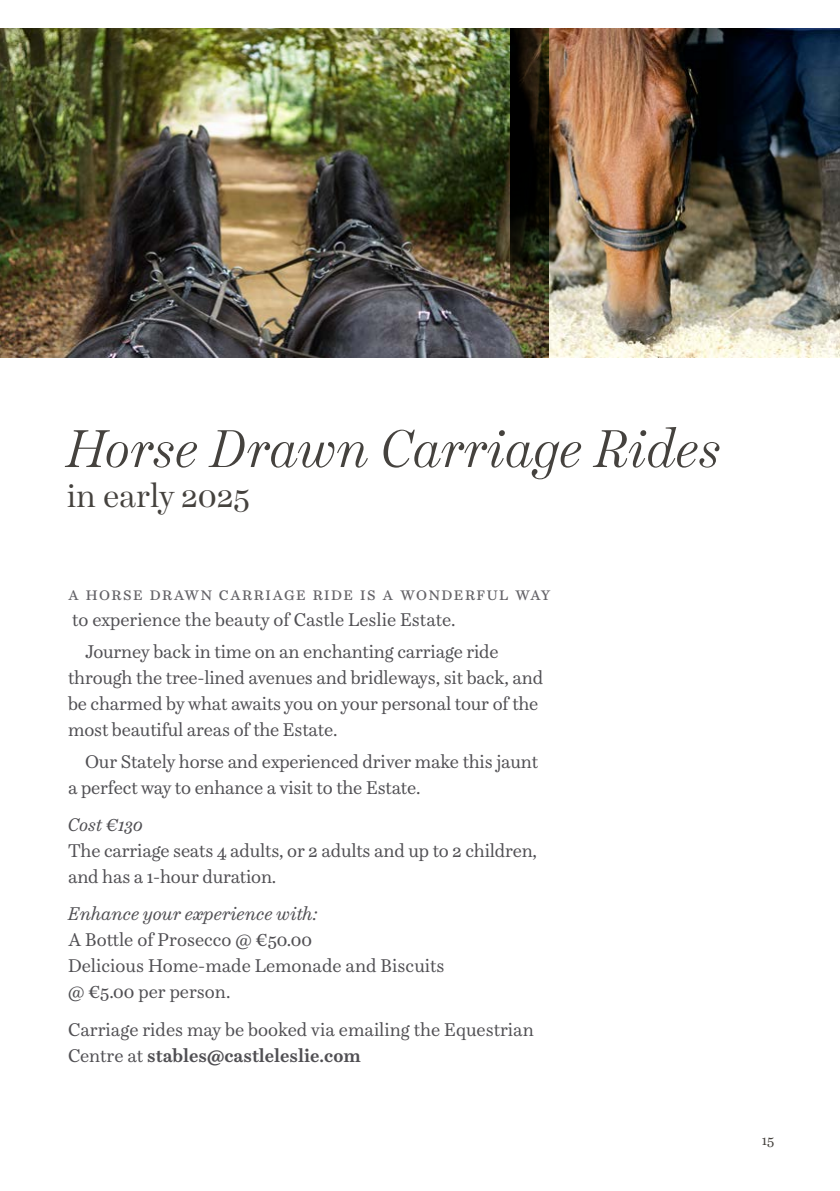
<style>
.page{position:relative;width:840px;height:1191px;background:#fff}
.page>*{position:absolute;margin:0;border:0;box-sizing:border-box;transform-origin:0 0}
.t1{font:italic 300 52px "Schotis Display";color:#45423e}
.t2{font:32px "Schotis Display";color:#45423e}
.t3{font:18px/26px "Schotis Text";letter-spacing:-.01em;color:#504f53}
.t4{font:18px "Schotis Text";letter-spacing:.08em;color:#636267}
.t5{font:italic 18px "Schotis Text";color:#504f53}
.t6{font:14px "Schotis Text";color:#45423e}
.s1{font-weight:700}
</style>
<div class="page">
<img style="left:0;top:28px;width:510px;height:329px">
<img style="left:510px;top:28px;width:329px;height:329px">
<h1 class="t1" style="left:67px;top:410px;width:656px">Horse Drawn Carriage Rides</h1>
<h2 class="t2" style="left:67px;top:472px;width:185px">in early 2025</h2>
<p class="t4" style="left:68px;top:581px;width:483px">a horse drawn carriage ride is a wonderful way</p>
<p class="t3" style="left:85px;top:603px;width:415px;line-height:31.6px;text-indent:-13px">to experience the beauty of Castle Leslie Estate.<br>Journey back in time on an enchanting carriage ride</p>
<p class="t3" style="left:68px;top:664px;width:476px">through the tree-lined avenues and bridleways, sit back, and be charmed by what awaits you on your personal tour of the most beautiful areas of the Estate.</p>
<p class="t3" style="left:68px;top:748px;width:471px;text-indent:17px">Our Stately horse and experienced driver make this jaunt a perfect way to enhance a visit to the Estate.</p>
<p class="t5" style="left:68px;top:811px;width:77px">Cost €130</p>
<p class="t3" style="left:68px;top:837px;width:470px">The carriage seats 4 adults, or 2 adults and up to 2 children, and has a 1-hour duration.</p>
<p class="t5" style="left:68px;top:900px;width:251px">Enhance your experience with:</p>
<p class="t3" style="left:68px;top:926px;width:378px">A Bottle of Prosecco @ €50.00<br>Delicious Home-made Lemonade and Biscuits @ €5.00 per person.</p>
<p class="t3" style="left:68px;top:1015px;width:467px">Carriage rides may be booked via emailing the Equestrian<br>Centre at <span class="s1">stables@castleleslie.com</span></p>
<p class="t6" style="left:761px;top:1129px;width:14px">15</p>
</div>
